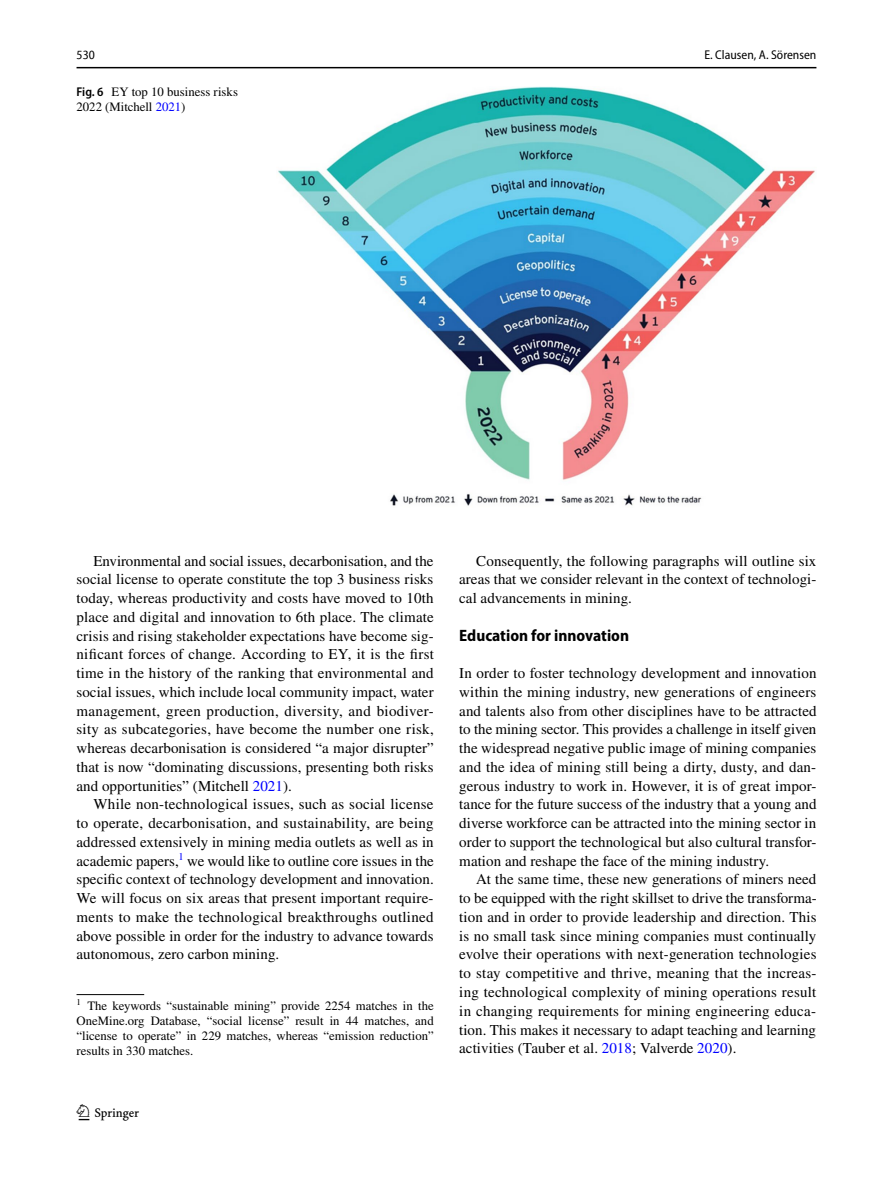
<style>
.page{position:relative;width:893px;height:1187px;background:#fff}
.page>*{position:absolute;margin:0;border:0;box-sizing:border-box;transform-origin:0 0}
.t1{font:22.5px "Springnew Regular 2";color:#000}
.t2{font:700 semi-condensed 16.5px "Myriad Pro";color:#000}
.t3{font:15px/18.8px "STIX";letter-spacing:.005em;color:#000;text-align:justify}
.t4{font:12.75px/15px "STIX";color:#000}
.t5{font:semi-condensed 12.75px "Myriad Pro";color:#000}
.t6{font:12.75px "Myriad Pro Unic Semi Condensed 2";color:#000}
.s1{font-family:"Myriad Pro";font-weight:600;font-stretch:semi-condensed}
.s2{color:#00f}
</style>
<div class="page">
<hr style="left:77px;top:67px;width:739px;height:1px;background:#000">
<img style="left:278px;top:87px;width:537px;height:419px">
<hr style="left:77px;top:994px;width:67px;height:1px;background:#000">
<p class="t6" style="left:77px;top:50px;width:20px">530</p>
<p class="t4" style="left:77px;top:85px;width:163px"><span class="s1">Fig. 6</span> EY top 10 business risks<br>2022 (Mitchell <span class="s2">2021</span>)</p>
<p class="t5" style="left:704px;top:48px;width:114px">E. Clausen, A. Sörensen</p>
<p class="t3" style="left:77px;top:552px;width:359px;text-indent:17px">Environmental and social issues, decarbonisation, and the social license to operate constitute the top 3 business risks today, whereas productivity and costs have moved to 10th place and digital and innovation to 6th place. The climate crisis and rising stakeholder expectations have become sig&shy;nificant forces of change. According to EY, it is the first time in the history of the ranking that environmental and social issues, which include local community impact, water management, green production, diversity, and biodiver&shy;sity as subcategories, have become the number one risk, whereas decarbonisation is considered “a major disrupter” that is now “dominating discussions, presenting both risks and opportunities” (Mitchell <span class="s2">2021</span>).</p>
<p class="t3" style="left:77px;top:796px;width:359px;text-indent:17px">While non-technological issues, such as social license to operate, decarbonisation, and sustainability, are being addressed extensively in mining media outlets as well as in academic papers,<sup>1</sup> we would like to outline core issues in the specific context of technology development and innovation.<br>We will focus on six areas that present important require&shy;ments to make the technological breakthroughs outlined above possible in order for the industry to advance towards autonomous, zero carbon mining.</p>
<p class="t4" style="left:77px;top:998px;width:359px;text-align:justify"><sup>1</sup> The keywords “sustainable mining” provide 2254 matches in the OneMine.org Database, “social license” result in 44 matches, and “license to operate” in 229 matches, whereas “emission reduction” results in 330 matches.</p>
<h1 class="t1" style="left:79px;top:1104px;width:62px">1 3</h1>
<p class="t3" style="left:459px;top:552px;width:359px;text-indent:17px">Consequently, the following paragraphs will outline six areas that we consider relevant in the context of technologi&shy;cal advancements in mining.</p>
<p class="t2" style="left:459px;top:625px;width:171px">Education for innovation</p>
<p class="t3" style="left:459px;top:664px;width:359px">In order to foster technology development and innovation within the mining industry, new generations of engineers and talents also from other disciplines have to be attracted to the mining sector. This provides a challenge in itself given the widespread negative public image of mining companies and the idea of mining still being a dirty, dusty, and dan&shy;gerous industry to work in. However, it is of great impor&shy;tance for the future success of the industry that a young and diverse workforce can be attracted into the mining sector in order to support the technological but also cultural transfor&shy;mation and reshape the face of the mining industry.</p>
<p class="t3" style="left:459px;top:871px;width:359px;text-indent:17px">At the same time, these new generations of miners need to be equipped with the right skillset to drive the transforma&shy;tion and in order to provide leadership and direction. This is no small task since mining companies must continually evolve their operations with next-generation technologies to stay competitive and thrive, meaning that the increas&shy;ing technological complexity of mining operations result in changing requirements for mining engineering educa&shy;tion. This makes it necessary to adapt teaching and learning activities (Tauber et al. <span class="s2">2018</span>; Valverde <span class="s2">2020</span>).</p>
</div>
